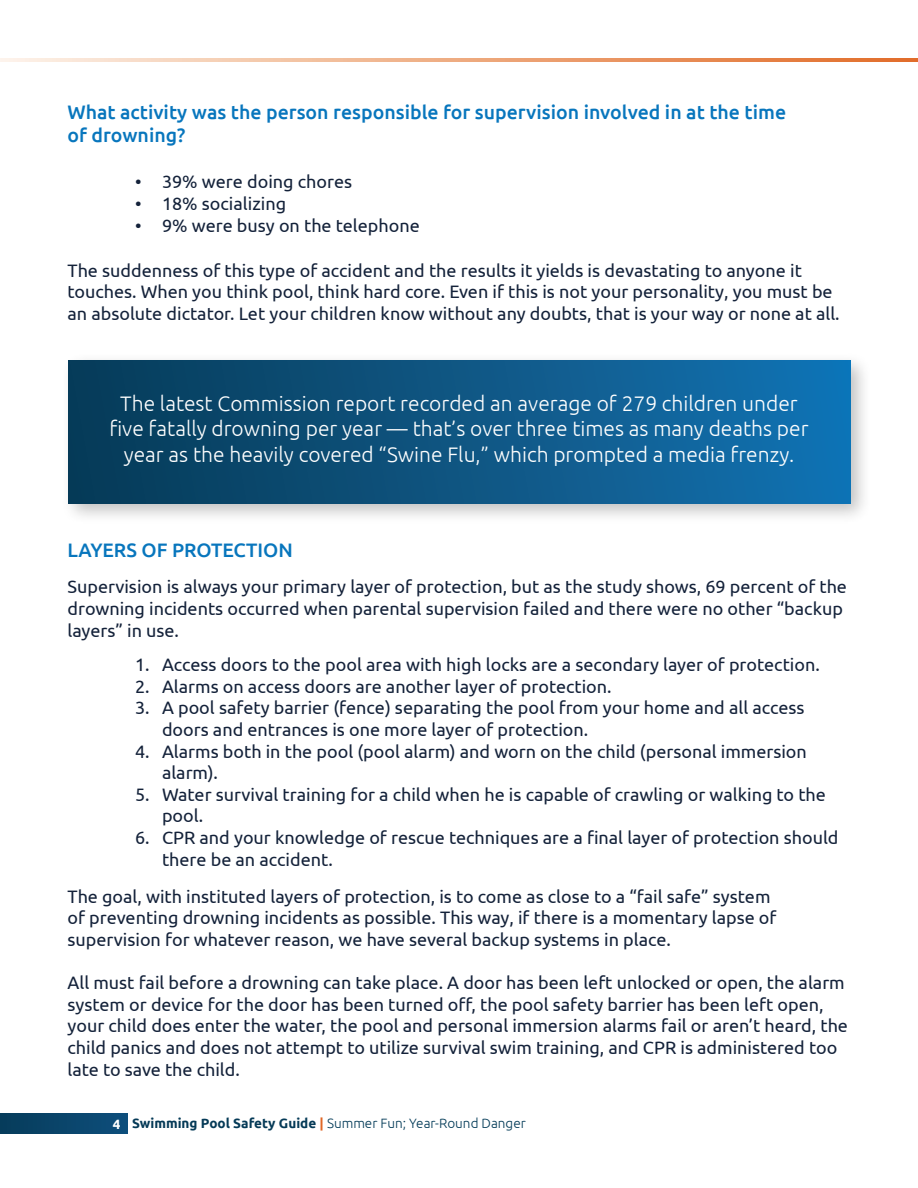
<style>
.page{position:relative;width:918px;height:1188px;background:#fff}
.page>*{position:absolute;margin:0;border:0;box-sizing:border-box;transform-origin:0 0}
.t1{font:300 21px/25.2px "Ubuntu";color:#fff;text-align:center}
.t2{font:500 19.5px/23.4px "Ubuntu";color:#0876bd}
.t3{font:18px/21.6px "Ubuntu";color:#14223a}
.t4{font:300 13.5px "Ubuntu";color:#023a57}
.s1{font-weight:700;color:#fff}
.s2{font-weight:700;color:#053a57}
.s3{font-weight:700;color:#e06625}
</style>
<div class="page">
<div style="left:0;top:1114px;width:127px;height:20px;background:linear-gradient(to right,#063c5a,#0e4e7c)"></div>
<svg style="left:0;top:58px;width:918px;height:4px;background:#eeac84"></svg>
<div style="left:60px;top:352px;width:813px;height:173px;background:#000;opacity:.25"></div>
<div style="left:69px;top:361px;width:781px;height:142px;background:linear-gradient(to right,#083a55,#1373b3)"></div>
<p class="t2" style="left:68px;top:99px;width:720px">What activity was the person responsible for supervision involved in at the time of drowning?</p>
<p class="t3" style="left:135px;top:171px;width:219px">• 39% were doing chores</p>
<p class="t3" style="left:135px;top:192px;width:153px">• 18% socializing</p>
<p class="t3" style="left:135px;top:214px;width:286px">• 9% were busy on the telephone</p>
<p class="t3" style="left:68px;top:259px;width:774px">The suddenness of this type of accident and the results it yields is devastating to anyone it touches. When you think pool, think hard core. Even if this is not your personality, you must be an absolute dictator. Let your children know without any doubts, that is your way or none at all.</p>
<p class="t1" style="left:109px;top:391px;width:701px">The latest Commission report recorded an average of 279 children under five fatally drowning per year — that’s over three times as many deaths per year as the heavily covered “Swine Flu,” which prompted a media frenzy.</p>
<p class="t2" style="left:68px;top:538px;width:227px">LAYERS OF PROTECTION</p>
<p class="t3" style="left:68px;top:576px;width:781px">Supervision is always your primary layer of protection, but as the study shows, 69 percent of the drowning incidents occurred when parental supervision failed and there were no other “backup layers” in use.</p>
<p class="t3" style="left:135px;top:654px;width:686px">1. Access doors to the pool area with high locks are a secondary layer of protection.</p>
<p class="t3" style="left:135px;top:675px;width:478px">2. Alarms on access doors are another layer of protection.</p>
<p class="t3" style="left:162px;top:697px;width:644px;text-indent:-27px">3. A pool safety barrier (fence) separating the pool from your home and all access doors and entrances is one more layer of protection.</p>
<p class="t3" style="left:162px;top:740px;width:646px;text-indent:-27px">4. Alarms both in the pool (pool alarm) and worn on the child (personal immersion alarm).</p>
<p class="t3" style="left:162px;top:783px;width:665px;text-indent:-27px">5. Water survival training for a child when he is capable of crawling or walking to the pool.</p>
<p class="t3" style="left:162px;top:826px;width:678px;text-indent:-27px">6. CPR and your knowledge of rescue techniques are a final layer of protection should there be an accident.</p>
<p class="t3" style="left:68px;top:885px;width:711px">The goal, with instituted layers of protection, is to come as close to a “fail safe” system of preventing drowning incidents as possible. This way, if there is a momentary lapse of supervision for whatever reason, we have several backup systems in place.</p>
<p class="t3" style="left:68px;top:971px;width:782px">All must fail before a drowning can take place. A door has been left unlocked or open, the alarm system or device for the door has been turned off, the pool safety barrier has been left open, your child does enter the water, the pool and personal immersion alarms fail or aren’t heard, the child panics and does not attempt to utilize survival swim training, and CPR is administered too late to save the child.</p>
<p class="t4" style="left:113px;top:1115px;width:414px"><span class="s1">4</span> <span class="s2">Swimming Pool Safety Guide</span> <span class="s3">|</span> Summer Fun; Year-Round Danger</p>
</div>
